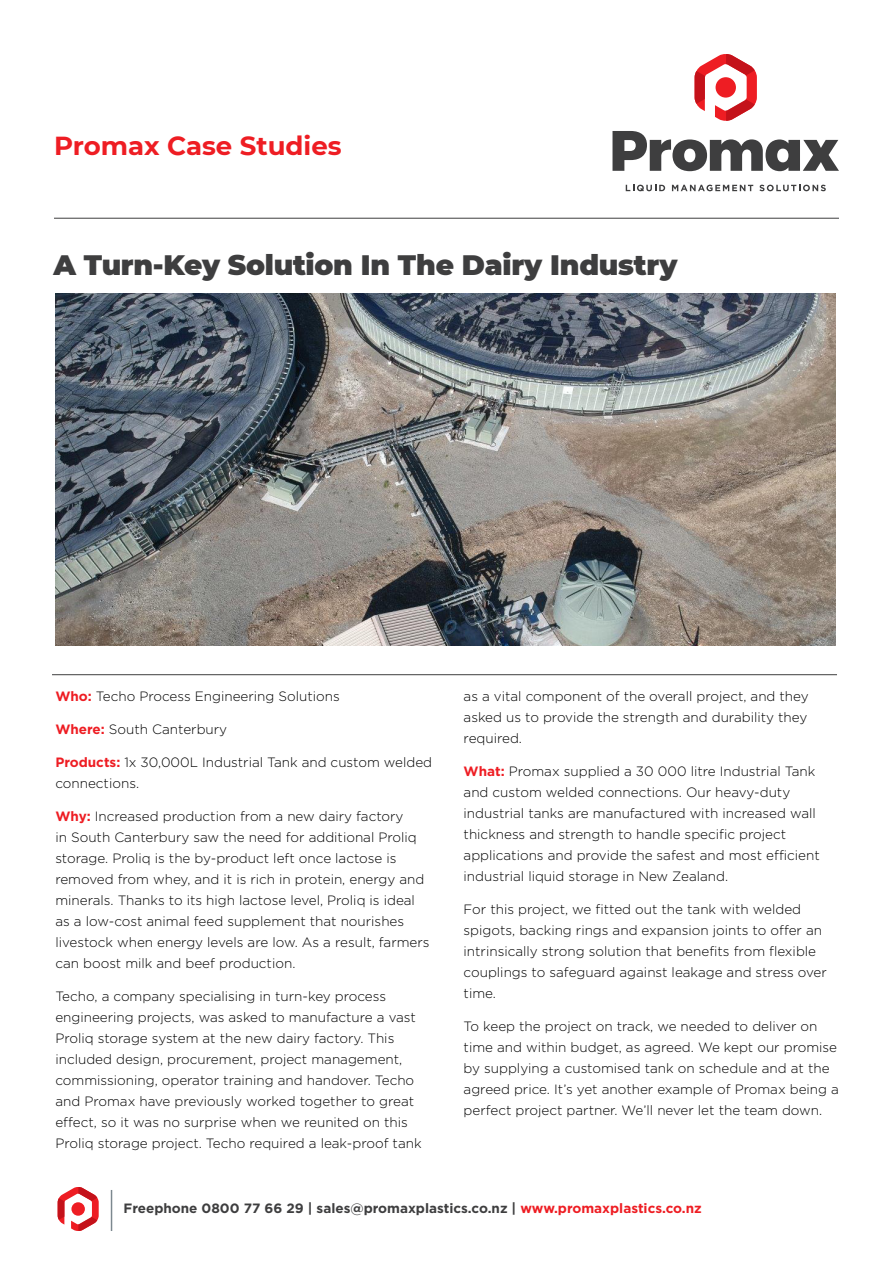
<style>
.page{position:relative;width:893px;height:1263px;background:#fff}
.page>*{position:absolute;margin:0;border:0;box-sizing:border-box;transform-origin:0 0}
.Intro_-_Dark{font:900 28.05px "Montserrat";letter-spacing:-.01em;color:#3e3e3f}
.Intro_-_Dark-2{font:700 26.1px "Montserrat";color:#ee1d23}
.List_-_Dark{font:300 13.5px/21px "Gotham";color:#000}
.List_-_Dark-2{font:700 13.5px "Gotham";color:#3e3e3f}
.s1{font-weight:700;color:#ee1d23}
.s2{color:#ee1d23}
</style>
<div class="page">
<hr style="left:54px;top:218px;width:785px;height:1px;background:#3e3e3f">
<svg style="left:58px;top:1187px;width:41px;height:44px"></svg>
<hr style="left:111px;top:1190px;width:1px;height:41px;background:#7c888f">
<hr style="left:52px;top:674px;width:785px;height:1px;background:#3e3e3f">
<svg style="left:612px;top:131px;width:227px;height:40px"></svg>
<svg style="left:695px;top:54px;width:62px;height:67px"></svg>
<svg style="left:626px;top:185px;width:39px;height:6px"></svg>
<svg style="left:672px;top:185px;width:81px;height:6px"></svg>
<svg style="left:759px;top:185px;width:67px;height:6px"></svg>
<img style="left:55px;top:293px;width:781px;height:353px">
<p class="Intro_-_Dark-2" style="left:54px;top:127px;width:289px">Promax Case Studies</p>
<p class="Intro_-_Dark" style="left:53px;top:244px;width:626px">A Turn-Key Solution In The Dairy Industry</p>
<p class="List_-_Dark" style="left:55px;top:685px;width:286px"><span class="s1">Who:</span> Techo Process Engineering Solutions</p>
<p class="List_-_Dark" style="left:55px;top:718px;width:173px"><span class="s1">Where:</span> South Canterbury</p>
<p class="List_-_Dark" style="left:55px;top:751px;width:378px"><span class="s1">Products:</span> 1x 30,000L Industrial Tank and custom welded connections.</p>
<p class="List_-_Dark" style="left:55px;top:805px;width:376px"><span class="s1">Why:</span> Increased production from a new dairy factory<br>in South Canterbury saw the need for additional Proliq storage. Proliq is the by-product left once lactose is removed from whey, and it is rich in protein, energy and minerals. Thanks to its high lactose level, Proliq is ideal as a low-cost animal feed supplement that nourishes livestock when energy levels are low. As a result, farmers can boost milk and beef production.</p>
<p class="List_-_Dark" style="left:55px;top:985px;width:368px">Techo, a company specialising in turn-key process engineering projects, was asked to manufacture a vast Proliq storage system at the new dairy factory. This included design, procurement, project management, commissioning, operator training and handover. Techo and Promax have previously worked together to great effect, so it was no surprise when we reunited on this Proliq storage project. Techo required a leak-proof tank</p>
<p class="List_-_Dark" style="left:464px;top:685px;width:347px;text-align:justify">as a vital component of the overall project, and they asked us to provide the strength and durability they required.</p>
<p class="List_-_Dark" style="left:464px;top:760px;width:358px"><span class="s1">What:</span> Promax supplied a 30 000 litre Industrial Tank and custom welded connections. Our heavy-duty industrial tanks are manufactured with increased wall thickness and strength to handle specific project applications and provide the safest and most efficient industrial liquid storage in New Zealand.</p>
<p class="List_-_Dark" style="left:464px;top:898px;width:365px">For this project, we fitted out the tank with welded spigots, backing rings and expansion joints to offer an intrinsically strong solution that benefits from flexible couplings to safeguard against leakage and stress over time.</p>
<p class="List_-_Dark" style="left:464px;top:1015px;width:377px">To keep the project on track, we needed to deliver on time and within budget, as agreed. We kept our promise by supplying a customised tank on schedule and at the agreed price. It’s yet another example of Promax being a perfect project partner. We’ll never let the team down.</p>
<p class="List_-_Dark-2" style="left:124px;top:1201px;width:580px">Freephone 0800 77 66 29 | sales@promaxplastics.co.nz | <span class="s2">www.promaxplastics.co.nz</span></p>
</div>
